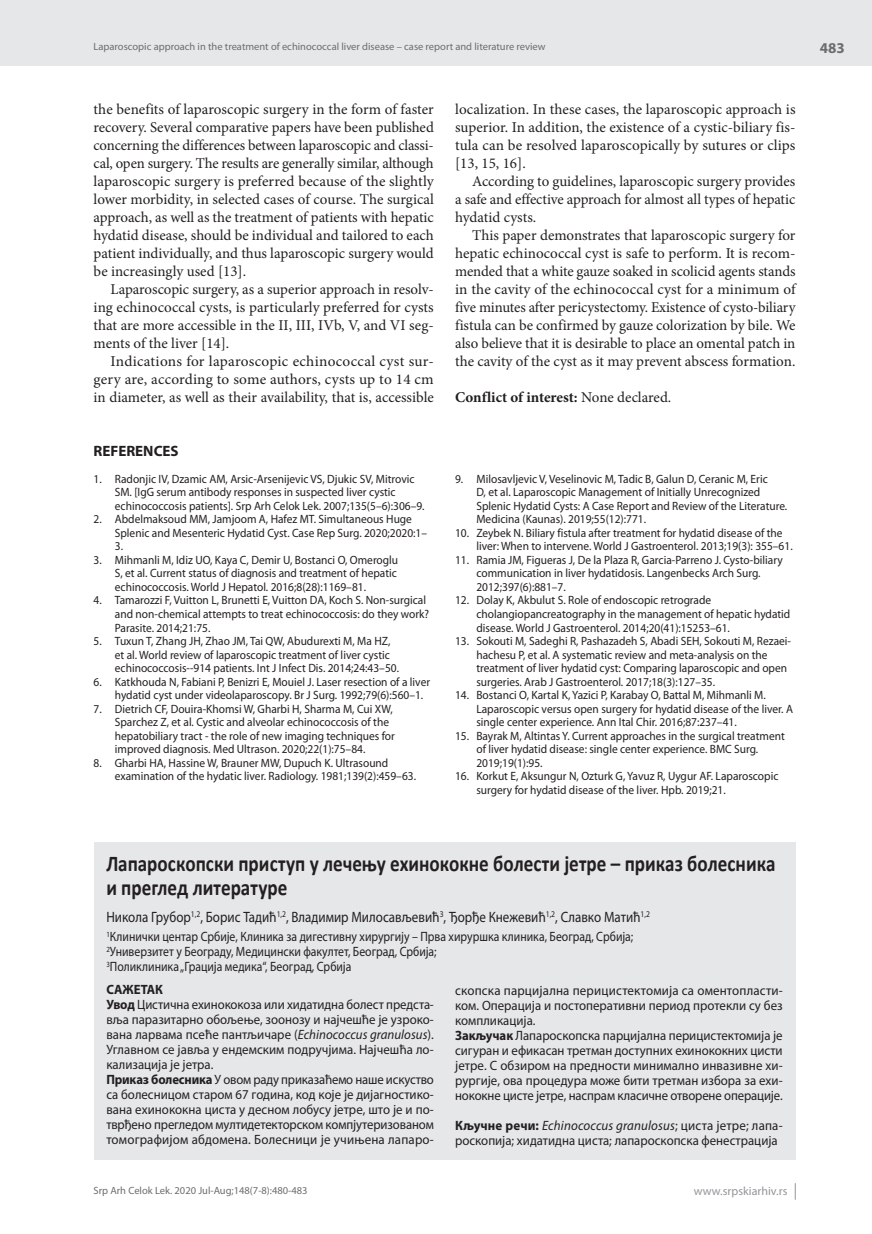
<style>
.page{position:relative;width:872px;height:1234px;background:#fff}
.page>*{position:absolute;margin:0;border:0;box-sizing:border-box;transform-origin:0 0}
.t1{font:700 22.5px/24px "Calibri";color:#231f20;scale:.85 1}
.t2{font:15px/18px "Minion Pro";color:#231f20;text-align:justify}
.t3{font:15px "Myriad Pro";color:#231f20;scale:.87 1}
.t4{font:700 15px "Minion Pro";color:#231f20}
.t5{font:700 15px "Myriad Pro";color:#231f20}
.t6{font:700 15px "Myriad Pro";color:#6c6d70}
.t7{font:13.5px/15px "Myriad Pro";color:#231f20;scale:.94 1}
.t8{font:13.5px/15px "Myriad Pro";color:#231f20;scale:.96 1}
.t9{font:13.5px/15px "Myriad Pro";color:#231f20;scale:.87 1}
.t10{font:12px/13.5px "Myriad Pro";color:#231f20;scale:.95 1}
.t11{font:12px "Myriad Pro";color:#939598}
.t12{font:10.5px "Myriad Pro";color:#6c6d70}
.s1{font-weight:400}
.s2{font-weight:700}
.s3{font-style:italic}
</style>
<div class="page">
<div style="left:0;top:0;width:872px;height:66px;background:#e6e7e9"></div>
<svg style="left:795px;top:1183px;width:1px;height:16px"></svg>
<div style="left:94px;top:841px;width:701px;height:318px;background:#e6e7e9"></div>
<p class="t12" style="left:94px;top:40px;width:453px">Laparoscopic approach in the treatment of echinococcal liver disease – case report and literature review</p>
<p class="t2" style="left:94px;top:100px;width:342px">the benefits of laparoscopic surgery in the form of faster recovery. Several comparative papers have been published concerning the differences between laparoscopic and classi&shy;cal, open surgery. The results are generally similar, although laparoscopic surgery is preferred because of the slightly lower morbidity, in selected cases of course. The surgical approach, as well as the treatment of patients with hepatic hydatid disease, should be individual and tailored to each patient individually, and thus laparoscopic surgery would be increasingly used [13].</p>
<p class="t2" style="left:94px;top:280px;width:342px;text-indent:17px">Laparoscopic surgery, as a superior approach in resolv&shy;ing echinococcal cysts, is particularly preferred for cysts that are more accessible in the II, III, IVb, V, and VI seg&shy;ments of the liver [14].</p>
<p class="t2" style="left:94px;top:352px;width:342px;text-indent:17px">Indications for laparoscopic echinococcal cyst sur&shy;gery are, according to some authors, cysts up to 14 cm in diameter, as well as their availability, that is, accessible</p>
<p class="t5" style="left:94px;top:441px;width:87px">REFERENCES</p>
<p class="t10" style="left:115px;top:472px;width:327px;text-indent:-21px">1. Radonjic IV, Dzamic AM, Arsic-Arsenijevic VS, Djukic SV, Mitrovic<br>SM. [IgG serum antibody responses in suspected liver cystic echinococcosis patients]. Srp Arh Celok Lek. 2007;135(5–6):306–9.</p>
<p class="t10" style="left:115px;top:512px;width:330px;text-indent:-21px">2. Abdelmaksoud MM, Jamjoom A, Hafez MT. Simultaneous Huge<br>Splenic and Mesenteric Hydatid Cyst. Case Rep Surg. 2020;2020:1–<br>3.</p>
<p class="t10" style="left:115px;top:553px;width:300px;text-align:justify;text-indent:-21px">3. Mihmanli M, Idiz UO, Kaya C, Demir U, Bostanci O, Omeroglu S, et al. Current status of diagnosis and treatment of hepatic echinococcosis. World J Hepatol. 2016;8(28):1169–81.</p>
<p class="t10" style="left:115px;top:593px;width:332px;text-indent:-21px">4. Tamarozzi F, Vuitton L, Brunetti E, Vuitton DA, Koch S. Non-surgical and non-chemical attempts to treat echinococcosis: do they work?<br>Parasite. 2014;21:75.</p>
<p class="t10" style="left:115px;top:634px;width:301px;text-indent:-21px">5. Tuxun T, Zhang JH, Zhao JM, Tai QW, Abudurexti M, Ma HZ, et al. World review of laparoscopic treatment of liver cystic echinococcosis--914 patients. Int J Infect Dis. 2014;24:43–50.</p>
<p class="t10" style="left:115px;top:674px;width:333px;text-indent:-21px">6. Katkhouda N, Fabiani P, Benizri E, Mouiel J. Laser resection of a liver hydatid cyst under videolaparoscopy. Br J Surg. 1992;79(6):560–1.</p>
<p class="t10" style="left:115px;top:701px;width:296px;text-indent:-21px">7. Dietrich CF, Douira-Khomsi W, Gharbi H, Sharma M, Cui XW, Sparchez Z, et al. Cystic and alveolar echinococcosis of the hepatobiliary tract - the role of new imaging techniques for improved diagnosis. Med Ultrason. 2020;22(1):75–84.</p>
<p class="t10" style="left:115px;top:755px;width:318px;text-indent:-21px">8. Gharbi HA, Hassine W, Brauner MW, Dupuch K. Ultrasound examination of the hydatic liver. Radiology. 1981;139(2):459–63.</p>
<p class="t2" style="left:455px;top:100px;width:342px">localization. In these cases, the laparoscopic approach is superior. In addition, the existence of a cystic-biliary fis&shy;tula can be resolved laparoscopically by sutures or clips [13, 15, 16].</p>
<p class="t2" style="left:455px;top:172px;width:342px;text-indent:17px">According to guidelines, laparoscopic surgery provides a safe and effective approach for almost all types of hepatic hydatid cysts.</p>
<p class="t2" style="left:455px;top:226px;width:342px;text-indent:17px">This paper demonstrates that laparoscopic surgery for hepatic echinococcal cyst is safe to perform. It is recom&shy;mended that a white gauze soaked in scolicid agents stands in the cavity of the echinococcal cyst for a minimum of five minutes after pericystectomy. Existence of cysto-biliary fistula can be confirmed by gauze colorization by bile. We also believe that it is desirable to place an omental patch in the cavity of the cyst as it may prevent abscess formation.</p>
<p class="t4" style="left:455px;top:386px;width:218px">Conflict of interest: <span class="s1">None declared.</span></p>
<p class="t10" style="left:476px;top:472px;width:329px;text-indent:-21px">9. Milosavljevic V, Veselinovic M, Tadic B, Galun D, Ceranic M, Eric<br>D, et al. Laparoscopic Management of Initially Unrecognized Splenic Hydatid Cysts: A Case Report and Review of the Literature.<br>Medicina (Kaunas). 2019;55(12):771.</p>
<p class="t10" style="left:476px;top:526px;width:334px;text-indent:-21px">10. Zeybek N. Biliary fistula after treatment for hydatid disease of the liver: When to intervene. World J Gastroenterol. 2013;19(3): 355–61.</p>
<p class="t10" style="left:476px;top:553px;width:324px;text-indent:-21px">11. Ramia JM, Figueras J, De la Plaza R, Garcia-Parreno J. Cysto-biliary communication in liver hydatidosis. Langenbecks Arch Surg.<br>2012;397(6):881–7.</p>
<p class="t10" style="left:476px;top:593px;width:332px;text-indent:-21px">12. Dolay K, Akbulut S. Role of endoscopic retrograde cholangiopancreatography in the management of hepatic hydatid disease. World J Gastroenterol. 2014;20(41):15253–61.</p>
<p class="t10" style="left:476px;top:634px;width:333px;text-indent:-21px">13. Sokouti M, Sadeghi R, Pashazadeh S, Abadi SEH, Sokouti M, Rezaei&shy;hachesu P, et al. A systematic review and meta-analysis on the treatment of liver hydatid cyst: Comparing laparoscopic and open surgeries. Arab J Gastroenterol. 2017;18(3):127–35.</p>
<p class="t10" style="left:476px;top:688px;width:335px;text-indent:-21px">14. Bostanci O, Kartal K, Yazici P, Karabay O, Battal M, Mihmanli M.<br>Laparoscopic versus open surgery for hydatid disease of the liver. A single center experience. Ann Ital Chir. 2016;87:237–41.</p>
<p class="t10" style="left:476px;top:728px;width:326px;text-indent:-21px">15. Bayrak M, Altintas Y. Current approaches in the surgical treatment of liver hydatid disease: single center experience. BMC Surg.<br>2019;19(1):95.</p>
<p class="t10" style="left:476px;top:769px;width:319px;text-indent:-21px">16. Korkut E, Aksungur N, Ozturk G, Yavuz R, Uygur AF. Laparoscopic surgery for hydatid disease of the liver. Hpb. 2019;21.</p>
<p class="t6" style="left:820px;top:38px;width:26px">483</p>
<h1 class="t1" style="left:106px;top:851px;width:788px">Лапароскопски приступ у лечењу ехинококне болести јетре – приказ болесника и преглед литературе</h1>
<p class="t3" style="left:106px;top:907px;width:626px">Никола Грубор<sup>1,2</sup>, Борис Тадић<sup>1,2</sup>, Владимир Милосављевић<sup>3</sup>, Ђорђе Кнежевић<sup>1,2</sup>, Славко Матић<sup>1,2</sup></p>
<p class="t9" style="left:106px;top:928px;width:607px"><sup>1</sup>Клинички центар Србије, Клиника за дигестивну хирургију – Прва хируршка клиника, Београд, Србија;<br><sup>2</sup>Универзитет у Београду, Медицински факултет, Београд, Србија;<br><sup>3</sup>Поликлиника „Грација медика“, Београд, Србија</p>
<p class="t7" style="left:106px;top:981px;width:350px"><span class="s2">САЖЕТАК<br>Увод</span> Цистична ехинококоза или хидатидна болест предста&shy;вља паразитарно обољење, зоонозу и најчешће је узроко&shy;вана ларвама псеће пантљичаре (<span class="s3">Echinococcus granulosus</span>).<br>Углавном се јавља у ендемским подручјима. Најчешћа ло&shy;кализација је јетра.<br><span class="s2">Приказ болесника</span> У овом раду приказаћемо наше искуство са болесницом старом 67 година, код које је дијагностико&shy;вана ехинококна циста у десном лобусу јетре, што је и по&shy;тврђено прегледом мултидетекторском компјутеризованом томографијом абдомена. Болесници је учињена лапаро-</p>
<p class="t8" style="left:455px;top:982px;width:343px">скопска парцијална перицистектомија са оментопласти&shy;ком. Операција и постоперативни период протекли су без компликација.<br><span class="s2">Закључак</span> Лапароскопска парцијална перицистектомија је сигуран и ефикасан третман доступних ехинококних цисти јетре. С обзиром на предности минимално инвазивне хи&shy;рургије, ова процедура може бити третман избора за ехи&shy;нококне цисте јетре, наспрам класичне отворене операције.</p>
<p class="t8" style="left:455px;top:1117px;width:343px"><span class="s2">Кључне речи:</span> <span class="s3">Echinococcus granulosus</span>; циста јетре; лапа&shy;роскопија; хидатидна циста; лапароскопска фенестрација</p>
<p class="t12" style="left:94px;top:1184px;width:216px">Srp Arh Celok Lek. 2020 Jul-Aug;148(7-8):480-483</p>
<p class="t11" style="left:694px;top:1183px;width:95px">www.srpskiarhiv.rs</p>
</div>
